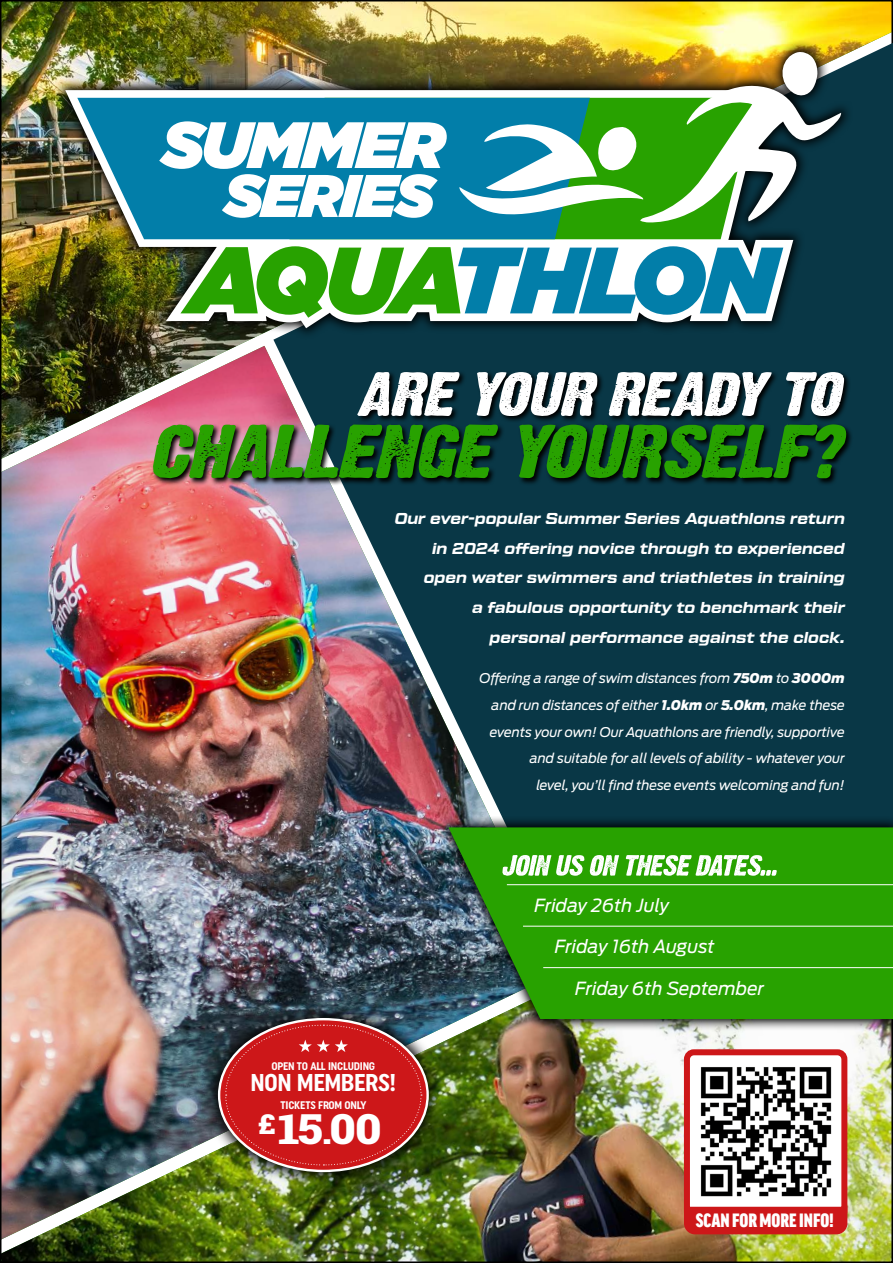
<style>
.page{position:relative;width:893px;height:1263px;background:#fff}
.page>*{position:absolute;margin:0;border:0;box-sizing:border-box;transform-origin:0 0}
.t1{font:900 41.85px "Roboto Slab";color:#fff;scale:1.1 1}
.t2{font:700 24.3px "Uniform Condensed";letter-spacing:-.02em;color:#fff}
.t3{font:900 18.75px "FF Good Pro Cond";color:#fff}
.t4{font:italic 18px "Antenna";color:#fff}
.t5{font:15.75px/29.5px "Tactic Sans Bld It";color:#fff;text-align:right}
.t6{font:italic 13.35px/26.7px "Antenna";letter-spacing:-.01em;color:#fff;text-align:right}
.t7{font:700 11.1px "Uniform Condensed";letter-spacing:-.02em;color:#fff}
.s1{font-weight:900}
.s2{font-size:33.9px}
</style>
<div class="page">
<img style="left:3px;top:3px;width:887px;height:343px">
<img style="left:3px;top:346px;width:270px;height:511px">
<img style="left:3px;top:857px;width:887px;height:403px">
<img style="left:273px;top:43px;width:620px;height:930px">
<svg style="left:151px;top:370px;width:702px;height:116px;background:#5e4c5e"></svg>
<svg style="left:150px;top:424px;width:699px;height:54px;background:#28741c"></svg>
<svg style="left:357px;top:372px;width:490px;height:44px"></svg>
<img style="left:437px;top:816px;width:456px;height:215px">
<svg style="left:448px;top:827px;width:445px;height:192px;background:#2d9b0d"></svg>
<hr style="left:507px;top:884px;width:386px;height:1px;background:#fff">
<hr style="left:523px;top:926px;width:370px;height:1px;background:#fff">
<hr style="left:543px;top:967px;width:350px;height:1px;background:#fff">
<svg style="left:501px;top:855px;width:279px;height:21px"></svg>
<div style="left:684px;top:1197px;width:163px;height:37px;background:#cd1719;border-radius:11px"></div>
<svg style="left:681px;top:1046px;width:169px;height:170px"></svg>
<img style="left:54px;top:40px;width:799px;height:300px">
<img style="left:65px;top:90px;width:728px;height:238px">
<svg style="left:590px;top:223px;width:166px;height:16px;background:#2c9313"></svg>
<svg style="left:77px;top:98px;width:513px;height:141px;background:#1a7f99"></svg>
<svg style="left:180px;top:246px;width:603px;height:72px"></svg>
<svg style="left:459px;top:51px;width:382px;height:172px"></svg>
<svg style="left:159px;top:121px;width:288px;height:97px"></svg>
<img style="left:202px;top:1002px;width:242px;height:186px">
<svg style="left:219px;top:1019px;width:209px;height:152px"></svg>
<svg style="left:225px;top:1024px;width:197px;height:142px;background:#bb2625"></svg>
<p class="t5" style="left:395px;top:504px;width:452px">Our ever-popular Summer Series Aquathlons return in 2024 offering novice through to experienced open water swimmers and triathletes in training<br>a fabulous opportunity to benchmark their personal performance against the clock.</p>
<p class="t6" style="left:480px;top:665px;width:367px">Offering a range of swim distances from <span class="s1">750m</span> to <span class="s1">3000m </span>and run distances of either <span class="s1">1.0km</span> or <span class="s1">5.0km</span>, make these events your own! Our Aquathlons are friendly, supportive and suitable for all levels of ability - whatever your<br>level, you’ll find these events welcoming and fun!</p>
<p class="t7" style="left:271px;top:1059px;width:105px">OPEN TO ALL INCLUDING</p>
<p class="t2" style="left:250px;top:1068px;width:147px">NON MEMBERS!</p>
<p class="t7" style="left:281px;top:1099px;width:87px">TICKETS FROM ONLY</p>
<p class="t1" style="left:258px;top:1100px;width:114px"><sup>£</sup>15<span class="s2">.</span>00</p>
<p class="t4" style="left:534px;top:894px;width:136px">Friday 26th July</p>
<p class="t4" style="left:555px;top:936px;width:161px">Friday 16th August</p>
<p class="t4" style="left:575px;top:977px;width:190px">Friday 6th September</p>
<p class="t3" style="left:696px;top:1209px;width:139px">SCAN FOR MORE INFO!</p>
</div>
